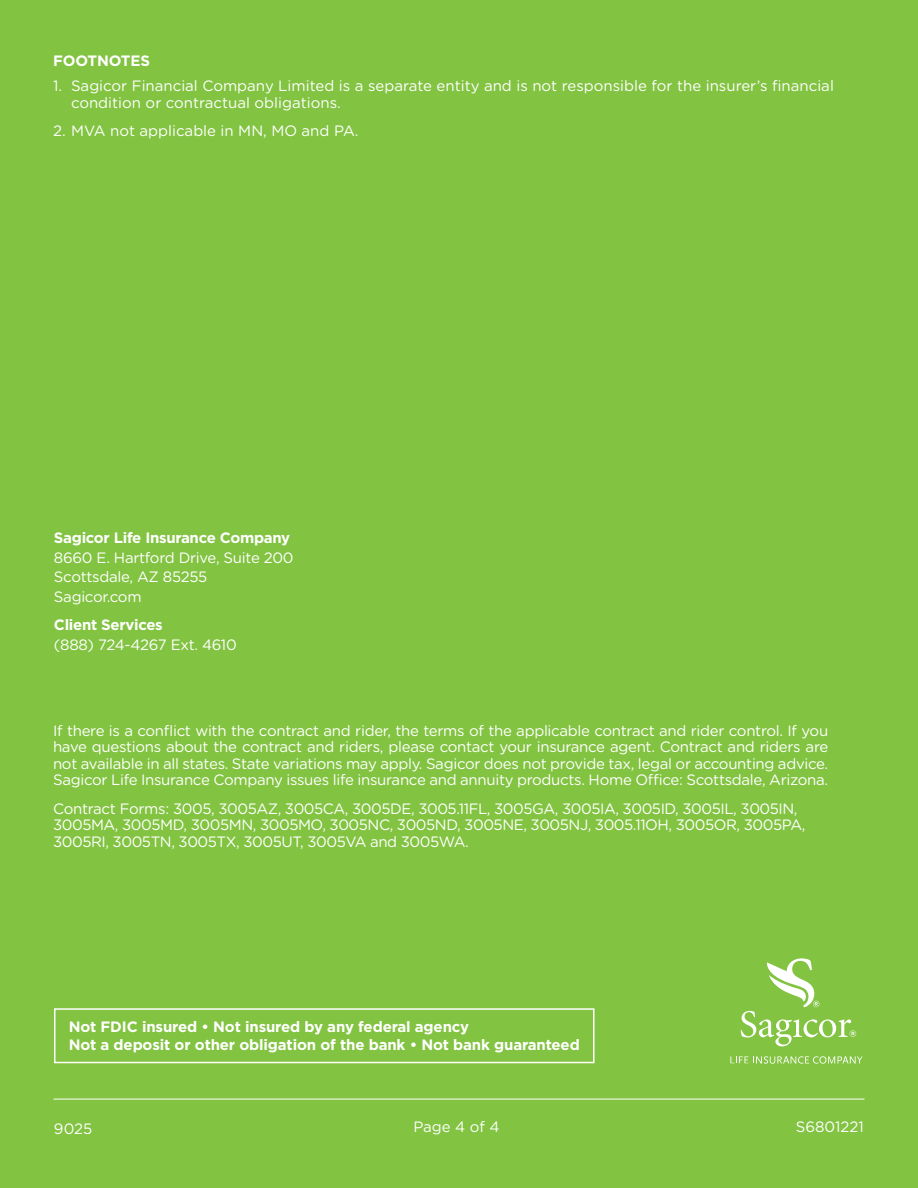
<style>
.page{position:relative;width:918px;height:1188px;background:#82c341}
.page>*{position:absolute;margin:0;border:0;box-sizing:border-box;transform-origin:0 0}
.t1{font:15px/16.5px "Gotham Rounded";letter-spacing:-.02em;color:#fff}
.t2{font:15px/16.5px "Gotham Rounded";color:#fff}
.t3{font:700 15px/18px "Gotham";letter-spacing:-.01em;color:#fff}
.t4{font:15px "Gotham";color:#fff}
</style>
<div class="page">
<div style="left:54px;top:1008px;width:541px;height:55px;border:2px solid #fff"></div>
<svg style="left:730px;top:1056px;width:133px;height:7px"></svg>
<svg style="left:741px;top:958px;width:115px;height:88px"></svg>
<hr style="left:54px;top:1099px;width:810px;height:1px;background:#fff">
<p class="t3" style="left:53px;top:52px;width:98px">FOOTNOTES</p>
<p class="t2" style="left:71px;top:77px;width:764px;text-indent:-18px">1. Sagicor Financial Company Limited is a separate entity and is not responsible for the insurer’s financial condition or contractual obligations.</p>
<p class="t2" style="left:53px;top:122px;width:307px">2. MVA not applicable in MN, MO and PA.</p>
<p class="t3" style="left:54px;top:529px;width:238px">Sagicor Life Insurance Company</p>
<p class="t1" style="left:54px;top:547px;width:241px;line-height:19.5px">8660 E. Hartford Drive, Suite 200<br>Scottsdale, AZ 85255<br>Sagicor.com</p>
<p class="t3" style="left:54px;top:616px;width:110px">Client Services</p>
<p class="t1" style="left:54px;top:636px;width:184px">(888) 724-4267 Ext. 4610</p>
<p class="t1" style="left:53px;top:721px;width:777px;text-align:justify">If there is a conflict with the contract and rider, the terms of the applicable contract and rider control. If you have questions about the contract and riders, please contact your insurance agent. Contract and riders are not available in all states. State variations may apply. Sagicor does not provide tax, legal or accounting advice.<br>Sagicor Life Insurance Company issues life insurance and annuity products. Home Office: Scottsdale, Arizona.</p>
<p class="t1" style="left:53px;top:799px;width:754px">Contract Forms: 3005, 3005AZ, 3005CA, 3005DE, 3005.11FL, 3005GA, 3005IA, 3005ID, 3005IL, 3005IN,<br>3005MA, 3005MD, 3005MN, 3005MO, 3005NC, 3005ND, 3005NE, 3005NJ, 3005.11OH, 3005OR, 3005PA,<br>3005RI, 3005TN, 3005TX, 3005UT, 3005VA and 3005WA.</p>
<p class="t3" style="left:69px;top:1017px;width:513px">Not FDIC insured • Not insured by any federal agency<br>Not a deposit or other obligation of the bank • Not bank guaranteed</p>
<p class="t4" style="left:413px;top:1117px;width:88px">Page 4 of 4</p>
<p class="t1" style="left:54px;top:1120px;width:40px">9025</p>
<p class="t2" style="left:796px;top:1117px;width:70px">S6801221</p>
</div>
